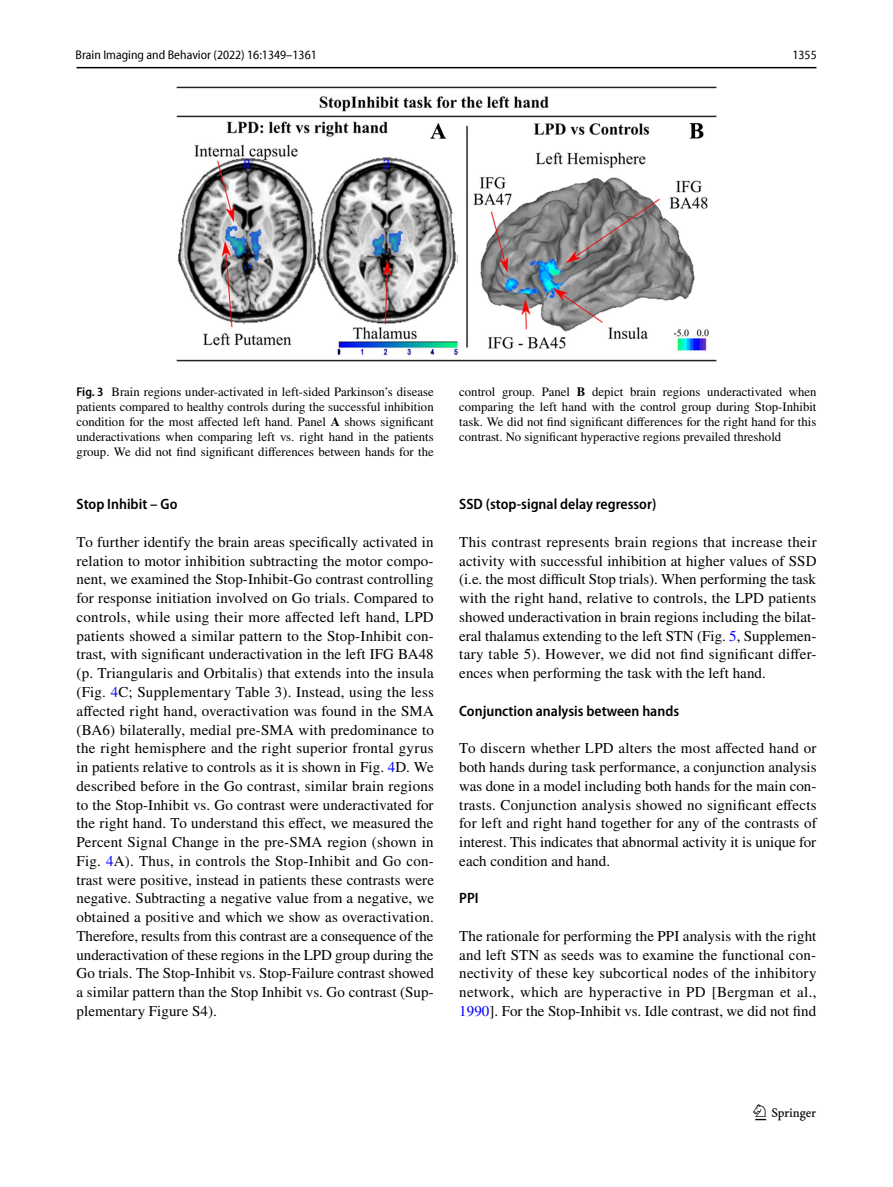
<style>
.page{position:relative;width:893px;height:1187px;background:#fff}
.page>*{position:absolute;margin:0;border:0;box-sizing:border-box;transform-origin:0 0}
.t1{font:22.5px "Springnew Regular 3";color:#000}
.t2{font:15px/18.8px "STIX";letter-spacing:.005em;color:#000;text-align:justify}
.t3{font:600 semi-condensed 15px "Myriad Pro";color:#000}
.t4{font:12.75px/15px "STIX";color:#000;text-align:justify}
.t5{font:semi-condensed 12.75px "Myriad Pro Unic";color:#000}
.s1{font-family:"Myriad Pro";font-weight:600;font-stretch:semi-condensed}
.s2{font-weight:700}
.s3{color:#00f}
</style>
<div class="page">
<hr style="left:77px;top:67px;width:739px;height:1px;background:#000">
<img style="left:176px;top:87px;width:540px;height:274px">
<p class="t5" style="left:76px;top:50px;width:243px">Brain Imaging and Behavior (2022) 16:1349–1361</p>
<p class="t5" style="left:792px;top:50px;width:26px">1355</p>
<p class="t4" style="left:77px;top:385px;width:359px"><span class="s1">Fig. 3</span> Brain regions under-activated in left-sided Parkinson’s disease patients compared to healthy controls during the successful inhibition condition for the most affected left hand. Panel <span class="s2">A</span> shows significant underactivations when comparing left vs. right hand in the patients group. We did not find significant differences between hands for the</p>
<p class="t4" style="left:459px;top:385px;width:359px">control group. Panel <span class="s2">B</span> depict brain regions underactivated when comparing the left hand with the control group during Stop-Inhibit task. We did not find significant differences for the right hand for this contrast. No significant hyperactive regions prevailed threshold</p>
<p class="t3" style="left:77px;top:496px;width:102px">Stop Inhibit – Go</p>
<p class="t2" style="left:77px;top:533px;width:359px">To further identify the brain areas specifically activated in relation to motor inhibition subtracting the motor compo&shy;nent, we examined the Stop-Inhibit-Go contrast controlling for response initiation involved on Go trials. Compared to controls, while using their more affected left hand, LPD patients showed a similar pattern to the Stop-Inhibit con&shy;trast, with significant underactivation in the left IFG BA48 (p. Triangularis and Orbitalis) that extends into the insula (Fig. <span class="s3">4</span>C; Supplementary Table 3). Instead, using the less affected right hand, overactivation was found in the SMA (BA6) bilaterally, medial pre-SMA with predominance to the right hemisphere and the right superior frontal gyrus in patients relative to controls as it is shown in Fig. <span class="s3">4</span>D. We described before in the Go contrast, similar brain regions to the Stop-Inhibit vs. Go contrast were underactivated for the right hand. To understand this effect, we measured the Percent Signal Change in the pre-SMA region (shown in Fig. <span class="s3">4</span>A). Thus, in controls the Stop-Inhibit and Go con&shy;trast were positive, instead in patients these contrasts were negative. Subtracting a negative value from a negative, we obtained a positive and which we show as overactivation.<br>Therefore, results from this contrast are a consequence of the underactivation of these regions in the LPD group during the Go trials. The Stop-Inhibit vs. Stop-Failure contrast showed a similar pattern than the Stop Inhibit vs. Go contrast (Sup&shy;plementary Figure S4).</p>
<p class="t3" style="left:459px;top:496px;width:199px">SSD (stop‑signal delay regressor)</p>
<p class="t2" style="left:459px;top:533px;width:359px">This contrast represents brain regions that increase their activity with successful inhibition at higher values of SSD (i.e. the most difficult Stop trials). When performing the task with the right hand, relative to controls, the LPD patients showed underactivation in brain regions including the bilat&shy;eral thalamus extending to the left STN (Fig. <span class="s3">5</span>, Supplemen&shy;tary table 5). However, we did not find significant differ&shy;ences when performing the task with the left hand.</p>
<p class="t3" style="left:459px;top:702px;width:221px">Conjunction analysis between hands</p>
<p class="t2" style="left:459px;top:739px;width:359px">To discern whether LPD alters the most affected hand or both hands during task performance, a conjunction analysis was done in a model including both hands for the main con&shy;trasts. Conjunction analysis showed no significant effects for left and right hand together for any of the contrasts of interest. This indicates that abnormal activity it is unique for each condition and hand.</p>
<p class="t3" style="left:459px;top:890px;width:21px">PPI</p>
<p class="t2" style="left:459px;top:927px;width:359px">The rationale for performing the PPI analysis with the right and left STN as seeds was to examine the functional con&shy;nectivity of these key subcortical nodes of the inhibitory network, which are hyperactive in PD [Bergman et al., <span class="s3">1990</span>]. For the Stop-Inhibit vs. Idle contrast, we did not find</p>
<h1 class="t1" style="left:755px;top:1104px;width:62px">1 3</h1>
</div>
